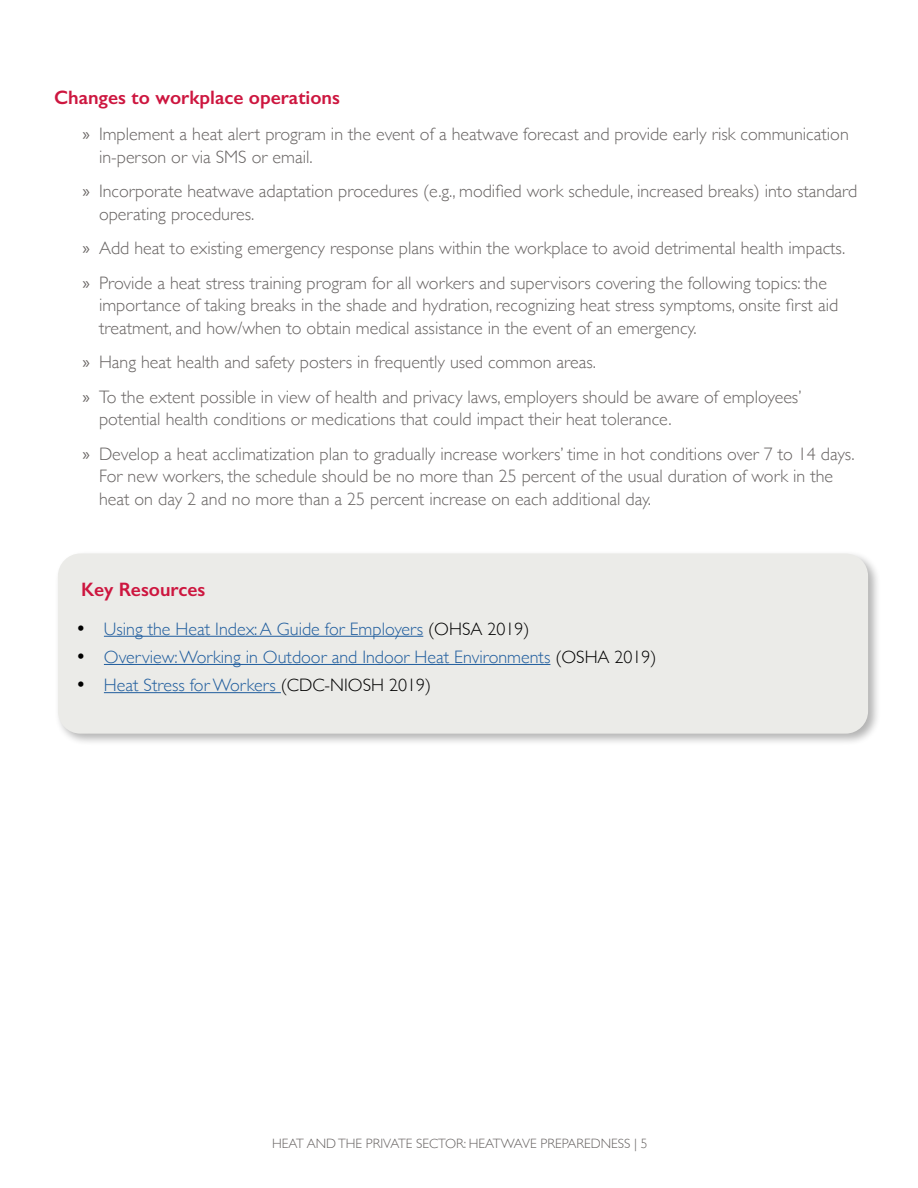
<style>
.page{position:relative;width:918px;height:1188px;background:#fff}
.page>*{position:absolute;margin:0;border:0;box-sizing:border-box;transform-origin:0 0}
.t1{font:600 19.5px "Gill Sans";color:#cd163f}
.t2{font:300 18px/22.5px "Gill Sans";color:#686463}
.t3{font:300 18px "Gill Sans";color:#215e9e}
.t4{font:300 13.5px "Gill Sans";color:#686463}
.s1{font-family:"Myriad Pro";font-weight:400}
.s2{color:#000}
</style>
<div class="page">
<div style="left:54px;top:550px;width:827px;height:196px;background:#000;opacity:.3"></div>
<div style="left:58px;top:554px;width:810px;height:180px;background:#ebebe8;border-radius:22px"></div>
<hr style="left:104px;top:636px;width:319px;height:1px;background:#215e9e">
<hr style="left:104px;top:664px;width:446px;height:1px;background:#215e9e">
<hr style="left:104px;top:692px;width:177px;height:1px;background:#215e9e">
<p class="t1" style="left:54px;top:86px;width:288px">Changes to workplace operations</p>
<p class="t2" style="left:99px;top:122px;width:751px;text-indent:-17px"><span class="s1">»</span> Implement a heat alert program in the event of a heatwave forecast and provide early risk communication in-person or via SMS or email.</p>
<p class="t2" style="left:99px;top:179px;width:760px;text-indent:-17px"><span class="s1">»</span> Incorporate heatwave adaptation procedures (e.g., modified work schedule, increased breaks) into standard operating procedures.</p>
<p class="t2" style="left:82px;top:230px;width:764px;line-height:34.5px"><span class="s1">»</span> Add heat to existing emergency response plans within the workplace to avoid detrimental health impacts. <span class="s1">»</span> Provide a heat stress training program for all workers and supervisors covering the following topics: the</p>
<p class="t2" style="left:99px;top:293px;width:741px">importance of taking breaks in the shade and hydration, recognizing heat stress symptoms, onsite first aid treatment, and how/when to obtain medical assistance in the event of an emergency.</p>
<p class="t2" style="left:82px;top:344px;width:721px;line-height:34.5px"><span class="s1">»</span> Hang heat health and safety posters in frequently used common areas.<br><span class="s1">»</span> To the extent possible in view of health and privacy laws, employers should be aware of employees’</p>
<p class="t2" style="left:82px;top:401px;width:774px;line-height:34.5px;text-indent:17px">potential health conditions or medications that could impact their heat tolerance.<br><span class="s1">»</span> Develop a heat acclimatization plan to gradually increase workers’ time in hot conditions over 7 to 14 days.</p>
<p class="t2" style="left:99px;top:464px;width:736px">For new workers, the schedule should be no more than 25 percent of the usual duration of work in the heat on day 2 and no more than a 25 percent increase on each additional day.</p>
<p class="t1" style="left:81px;top:577px;width:126px">Key Resources</p>
<p class="t3" style="left:77px;top:615px;width:454px"><span class="s2">•</span> Using the Heat Index: A Guide for Employers <span class="s2">(OHSA 2019)</span></p>
<p class="t3" style="left:77px;top:643px;width:581px"><span class="s2">•</span> Overview: Working in Outdoor and Indoor Heat Environments <span class="s2">(OSHA 2019)</span></p>
<p class="t3" style="left:77px;top:671px;width:356px"><span class="s2">•</span> Heat Stress for Workers <span class="s2">(CDC-NIOSH 2019)</span></p>
<p class="t4" style="left:272px;top:1133px;width:377px">HEAT AND THE PRIVATE SECTOR: HEATWAVE PREPAREDNESS | 5</p>
</div>
